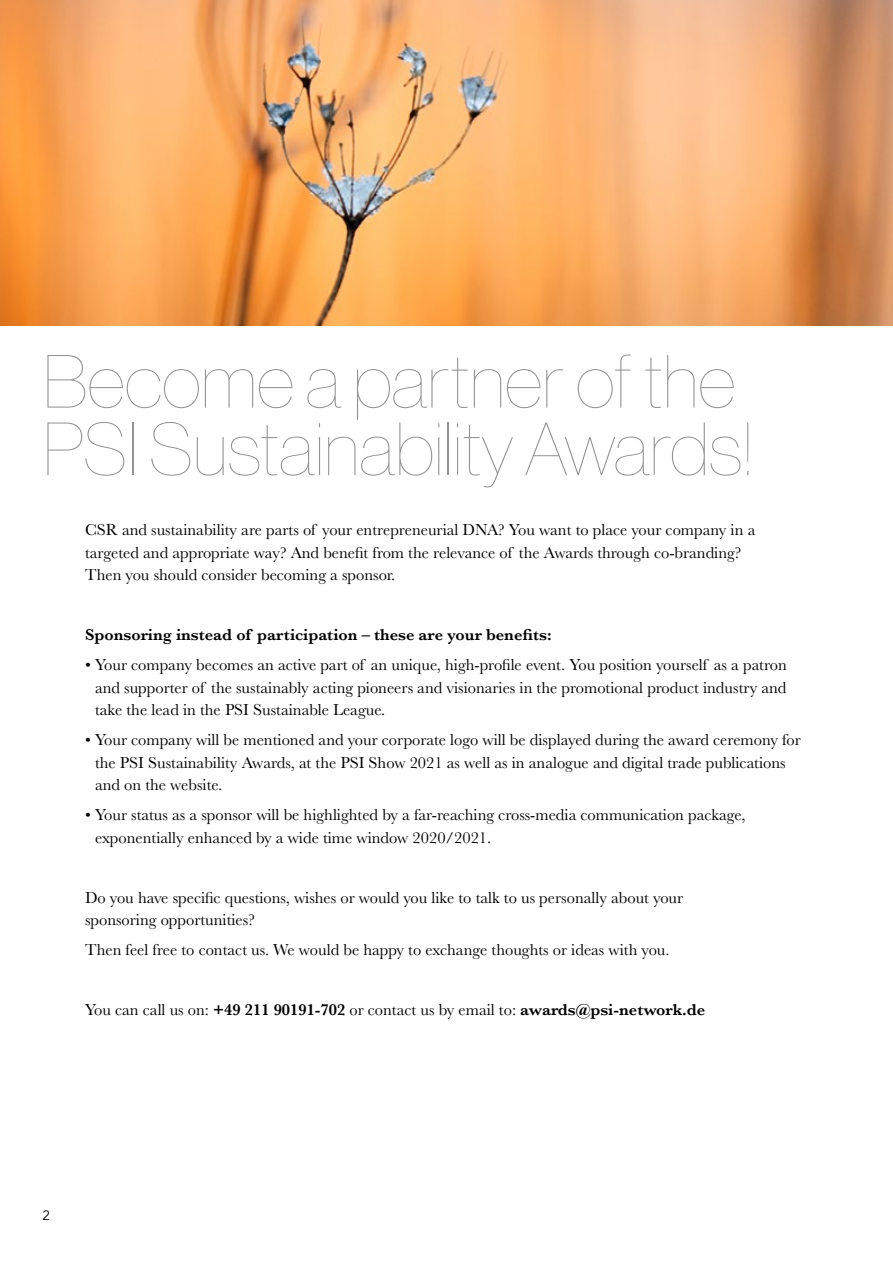
<style>
.page{position:relative;width:893px;height:1263px;background:#fff}
.page>*{position:absolute;margin:0;border:0;box-sizing:border-box;transform-origin:0 0}
.t1{font:73.5px/67.5px "N Haas Grotesk DS Std 15 Ult Th";color:#929292}
.t2{font:16.5px/22.5px "Baskerville";color:#000}
.t3{font:600 16.5px "Baskerville";color:#000}
.t4{font:13.5px "Avenir";color:#000}
.s1{font-weight:600}
</style>
<div class="page">
<img style="left:0;top:0;width:893px;height:325px">
<h1 class="t1" style="left:43px;top:348px;width:712px">Become a partner of the<br>PSI Sustainability Awards!</h1>
<p class="t2" style="left:85px;top:519px;width:672px">CSR and sustainability are parts of your entrepreneurial DNA? You want to place your company in a targeted and appropriate way? And benefit from the relevance of the Awards through co-branding?<br>Then you should consider becoming a sponsor.</p>
<p class="t3" style="left:85px;top:623px;width:468px">Sponsoring instead of participation – these are your benefits:</p>
<p class="t2" style="left:95px;top:654px;width:693px;text-align:justify;text-indent:-10px">• Your company becomes an active part of an unique, high-profile event. You position yourself as a patron and supporter of the sustainably acting pioneers and visionaries in the promotional product industry and take the lead in the PSI Sustainable League.</p>
<p class="t2" style="left:95px;top:729px;width:707px;text-indent:-10px">• Your company will be mentioned and your corporate logo will be displayed during the award ceremony for the PSI Sustainability Awards, at the PSI Show 2021 as well as in analogue and digital trade publications and on the website.</p>
<p class="t2" style="left:95px;top:804px;width:652px;text-indent:-10px">• Your status as a sponsor will be highlighted by a far-reaching cross-media communication package, exponentially enhanced by a wide time window 2020/2021.</p>
<p class="t2" style="left:85px;top:886px;width:600px">Do you have specific questions, wishes or would you like to talk to us personally about your sponsoring opportunities?</p>
<p class="t2" style="left:85px;top:939px;width:586px">Then feel free to contact us. We would be happy to exchange thoughts or ideas with you.</p>
<p class="t2" style="left:85px;top:999px;width:622px">You can call us on: <span class="s1">+49 211 90191-702</span> or contact us by email to: <span class="s1">awards@psi-network.de</span></p>
<p class="t4" style="left:43px;top:1208px;width:9px">2</p>
</div>
